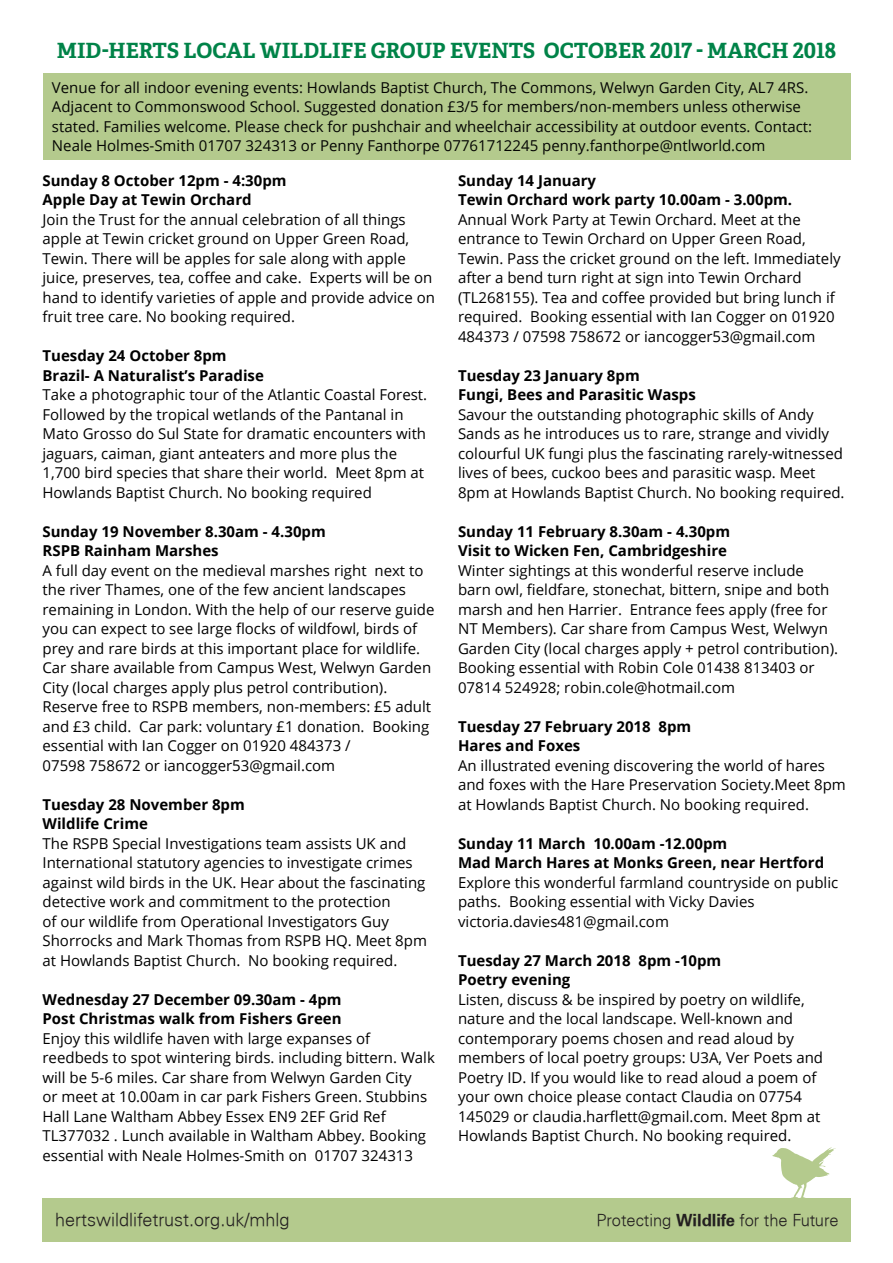
<style>
.page{position:relative;width:893px;height:1263px;background:#fff}
.page>*{position:absolute;margin:0;border:0;box-sizing:border-box;transform-origin:0 0}
.t1{font:700 21px "Adelle";color:#008348}
.t2{font:300 18px "Univers";color:#231f20}
.t3{font:300 16.5px "Univers";color:#231f20}
.t4{font:15px/19.5px "Open Sans";color:#000}
.t5{font:700 15px/19.5px "Open Sans";color:#000}
.t6{font:15px/19.5px "Open Sans";color:#040503}
.s1{font-weight:700}
</style>
<div class="page">
<div style="left:43px;top:73px;width:807px;height:87px;background:#b4ca8d"></div>
<svg style="left:772px;top:1147px;width:64px;height:51px"></svg>
<div style="left:43px;top:1198px;width:808px;height:44px;background:#b4ca8d"></div>
<h1 class="t1" style="left:57px;top:36px;width:503px">MID-HERTS LOCAL WILDLIFE GROUP EVENTS OCTOBER</h1>
<h1 class="t1" style="left:650px;top:36px;width:75px">2017 - MARCH</h1>
<h1 class="t1" style="left:793px;top:36px;width:45px">2018</h1>
<p class="t6" style="left:52px;top:77px;width:762px">Venue for all indoor evening events: Howlands Baptist Church, The Commons, Welwyn Garden City, AL7 4RS.<br>Adjacent to Commonswood School. Suggested donation £3/5 for members/non-members unless otherwise stated. Families welcome. Please check for pushchair and wheelchair accessibility at outdoor events. Contact:<br>Neale Holmes-Smith 01707 324313 or Penny Fanthorpe 07761712245 penny.fanthorpe@ntlworld.com</p>
<p class="t5" style="left:43px;top:170px;width:246px">Sunday 8 October 12pm - 4:30pm<br>Apple Day at Tewin Orchard</p>
<p class="t4" style="left:43px;top:209px;width:394px">Join the Trust for the annual celebration of all things apple at Tewin cricket ground on Upper Green Road, Tewin. There will be apples for sale along with apple juice, preserves, tea, coffee and cake. Experts will be on hand to identify varieties of apple and provide advice on fruit tree care. No booking required.</p>
<p class="t5" style="left:43px;top:346px;width:223px">Tuesday 24 October 8pm<br>Brazil- A Naturalist’s Paradise</p>
<p class="t4" style="left:43px;top:385px;width:386px">Take a photographic tour of the Atlantic Coastal Forest.<br>Followed by the tropical wetlands of the Pantanal in Mato Grosso do Sul State for dramatic encounters with jaguars, caiman, giant anteaters and more plus the 1,700 bird species that share their world. Meet 8pm at Howlands Baptist Church. No booking required</p>
<p class="t5" style="left:43px;top:521px;width:285px">Sunday 19 November 8.30am - 4.30pm<br>RSPB Rainham Marshes</p>
<p class="t4" style="left:43px;top:560px;width:393px">A full day event on the medieval marshes right next to the river Thames, one of the few ancient landscapes remaining in London. With the help of our reserve guide you can expect to see large flocks of wildfowl, birds of prey and rare birds at this important place for wildlife.<br>Car share available from Campus West, Welwyn Garden City (local charges apply plus petrol contribution).<br>Reserve free to RSPB members, non-members: £5 adult and £3 child. Car park: voluntary £1 donation. Booking essential with Ian Cogger on 01920 484373 /<br>07598 758672 or iancogger53@gmail.com</p>
<p class="t5" style="left:43px;top:794px;width:204px">Tuesday 28 November 8pm<br>Wildlife Crime</p>
<p class="t4" style="left:43px;top:833px;width:386px">The RSPB Special Investigations team assists UK and International statutory agencies to investigate crimes against wild birds in the UK. Hear about the fascinating detective work and commitment to the protection<br>of our wildlife from Operational Investigators Guy Shorrocks and Mark Thomas from RSPB HQ. Meet 8pm at Howlands Baptist Church. No booking required.</p>
<p class="t5" style="left:43px;top:989px;width:301px">Wednesday 27 December 09.30am - 4pm<br>Post Christmas walk from Fishers Green</p>
<p class="t4" style="left:43px;top:1028px;width:394px">Enjoy this wildlife haven with large expanses of reedbeds to spot wintering birds. including bittern. Walk will be 5-6 miles. Car share from Welwyn Garden City<br>or meet at 10.00am in car park Fishers Green. Stubbins Hall Lane Waltham Abbey Essex EN9 2EF Grid Ref TL377032 . Lunch available in Waltham Abbey. Booking essential with Neale Holmes-Smith on 01707 324313</p>
<p class="t5" style="left:458px;top:170px;width:336px">Sunday 14 January<br>Tewin Orchard work party 10.00am - 3.00pm.</p>
<p class="t4" style="left:458px;top:209px;width:384px">Annual Work Party at Tewin Orchard. Meet at the entrance to Tewin Orchard on Upper Green Road, Tewin. Pass the cricket ground on the left. Immediately after a bend turn right at sign into Tewin Orchard (TL268155). Tea and coffee provided but bring lunch if required. Booking essential with Ian Cogger on 01920<br>484373 / 07598 758672 or iancogger53@gmail.com</p>
<p class="t5" style="left:458px;top:365px;width:239px">Tuesday 23 January 8pm<br>Fungi, Bees and Parasitic Wasps</p>
<p class="t4" style="left:458px;top:404px;width:388px">Savour the outstanding photographic skills of Andy Sands as he introduces us to rare, strange and vividly colourful UK fungi plus the fascinating rarely-witnessed lives of bees, cuckoo bees and parasitic wasp. Meet 8pm at Howlands Baptist Church. No booking required.</p>
<p class="t5" style="left:458px;top:521px;width:274px">Sunday 11 February 8.30am - 4.30pm<br>Visit to Wicken Fen, Cambridgeshire</p>
<p class="t4" style="left:458px;top:560px;width:382px">Winter sightings at this wonderful reserve include barn owl, fieldfare, stonechat, bittern, snipe and both marsh and hen Harrier. Entrance fees apply (free for NT Members). Car share from Campus West, Welwyn Garden City (local charges apply + petrol contribution).<br>Booking essential with Robin Cole 01438 813403 or 07814 524928; robin.cole@hotmail.com</p>
<p class="t5" style="left:458px;top:716px;width:235px">Tuesday 27 February 2018 8pm<br>Hares and Foxes</p>
<p class="t4" style="left:458px;top:755px;width:389px">An illustrated evening discovering the world of hares and foxes with the Hare Preservation Society.Meet 8pm at Howlands Baptist Church. No booking required.</p>
<p class="t5" style="left:458px;top:833px;width:368px">Sunday 11 March 10.00am -12.00pm<br>Mad March Hares at Monks Green, near Hertford</p>
<p class="t4" style="left:458px;top:872px;width:382px">Explore this wonderful farmland countryside on public paths. Booking essential with Vicky Davies victoria.davies481@gmail.com</p>
<p class="t5" style="left:458px;top:950px;width:265px">Tuesday 27 March 2018 8pm -10pm<br>Poetry evening</p>
<p class="t4" style="left:458px;top:989px;width:367px">Listen, discuss &amp; be inspired by poetry on wildlife, nature and the local landscape. Well-known and contemporary poems chosen and read aloud by members of local poetry groups: U3A, Ver Poets and Poetry ID. If you would like to read aloud a poem of your own choice please contact Claudia on 07754<br>145029 or claudia.harflett@gmail.com. Meet 8pm at Howlands Baptist Church. No booking required.</p>
<p class="t2" style="left:55px;top:1209px;width:236px">hertswildlifetrust.org.uk/mhlg</p>
<p class="t3" style="left:597px;top:1210px;width:244px">Protecting <span class="s1">Wildlife</span> for the Future</p>
</div>
